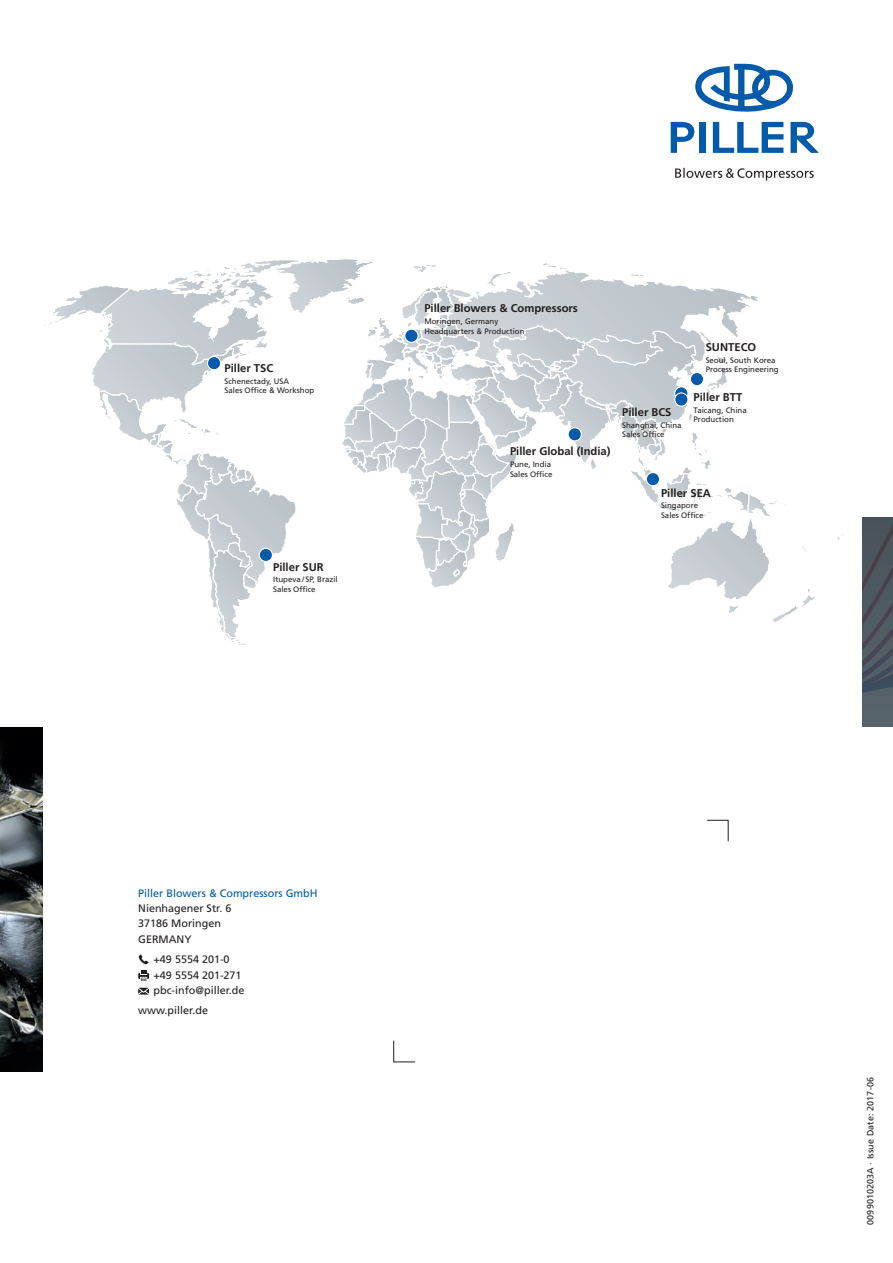
<style>
.page{position:relative;width:893px;height:1263px;background:#fff}
.page>*{position:absolute;margin:0;border:0;box-sizing:border-box;transform-origin:0 0}
.t1{font:700 11.25px "Frutiger";color:#231f20}
.Copy_light_7_2pt{font:10.8px/15.3px "Frutiger";color:#231f20}
.Drucknormzeile{font:9px "Frutiger";letter-spacing:.01em;color:#231f20}
.t2{font:7.8px/9.4px "Frutiger";color:#231f20}
.s1{color:#015aaa}
</style>
<div class="page">
<svg style="left:862px;top:517px;width:31px;height:210px;background:#4c555e"></svg>
<img style="left:0;top:727px;width:43px;height:344px">
<svg style="left:139px;top:954px;width:10px;height:10px"></svg>
<svg style="left:138px;top:971px;width:11px;height:10px"></svg>
<svg style="left:138px;top:988px;width:11px;height:6px"></svg>
<svg style="left:44px;top:259px;width:771px;height:386px"></svg>
<div style="left:207px;top:356px;width:14px;height:14px;background:#015aaa;border-radius:50%"></div>
<div style="left:207px;top:356px;width:14px;height:14px;border:1px solid #fff;border-radius:50%"></div>
<div style="left:646px;top:472px;width:13px;height:14px;background:#015aaa;border-radius:50%"></div>
<div style="left:646px;top:472px;width:14px;height:14px;border:1px solid #fff;border-radius:50%"></div>
<div style="left:690px;top:372px;width:14px;height:14px;background:#015aaa;border-radius:50%"></div>
<div style="left:690px;top:372px;width:14px;height:14px;border:1px solid #fff;border-radius:50%"></div>
<div style="left:568px;top:428px;width:13px;height:13px;background:#015aaa;border-radius:50%"></div>
<div style="left:568px;top:427px;width:14px;height:14px;border:1px solid #fff;border-radius:50%"></div>
<div style="left:259px;top:548px;width:13px;height:13px;background:#015aaa;border-radius:50%"></div>
<div style="left:259px;top:548px;width:14px;height:14px;border:1px solid #fff;border-radius:50%"></div>
<svg style="left:675px;top:387px;width:13px;height:13px"></svg>
<div style="left:674px;top:386px;width:14px;height:15px;border:1px solid #fff;border-radius:50%"></div>
<div style="left:675px;top:393px;width:13px;height:13px;background:#015aaa;border-radius:50%"></div>
<div style="left:674px;top:392px;width:14px;height:15px;border:1px solid #fff;border-radius:50%"></div>
<div style="left:405px;top:329px;width:13px;height:13px;background:#015aaa;border-radius:50%"></div>
<div style="left:404px;top:329px;width:15px;height:14px;border:1px solid #fff;border-radius:50%"></div>
<svg style="left:393px;top:1040px;width:22px;height:23px"></svg>
<svg style="left:707px;top:819px;width:22px;height:23px"></svg>
<svg style="left:695px;top:64px;width:98px;height:48px"></svg>
<div style="left:699px;top:122px;width:6px;height:31px;background:#015aaa"></div>
<svg style="left:671px;top:122px;width:24px;height:31px"></svg>
<svg style="left:791px;top:122px;width:28px;height:31px"></svg>
<svg style="left:713px;top:122px;width:70px;height:31px"></svg>
<svg style="left:675px;top:168px;width:139px;height:13px"></svg>
<p class="t1" style="left:224px;top:361px;width:50px">Piller TSC</p>
<p class="t2" style="left:224px;top:376px;width:91px">Schenectady, USA<br>Sales Office &amp; Workshop</p>
<p class="t1" style="left:273px;top:560px;width:52px">Piller SUR</p>
<p class="t2" style="left:273px;top:575px;width:66px">Itupeva / SP, Brazil<br>Sales Office</p>
<p class="t1" style="left:424px;top:302px;width:155px">Piller Blowers &amp; Compressors</p>
<p class="t2" style="left:424px;top:317px;width:102px">Moringen, Germany<br>Headquarters &amp; Production</p>
<p class="t1" style="left:510px;top:445px;width:102px">Piller Global (India)</p>
<p class="t2" style="left:510px;top:460px;width:44px">Pune, India<br>Sales Office</p>
<p class="t1" style="left:622px;top:406px;width:51px">Piller BCS</p>
<p class="t2" style="left:622px;top:420px;width:61px">Shanghai, China<br>Sales Office</p>
<p class="t1" style="left:706px;top:340px;width:52px">SUNTECO</p>
<p class="t2" style="left:706px;top:355px;width:75px">Seoul, South Korea<br>Process Engineering</p>
<p class="t1" style="left:693px;top:391px;width:50px">Piller BTT</p>
<p class="t2" style="left:693px;top:405px;width:55px">Taicang, China<br>Production</p>
<p class="t1" style="left:661px;top:486px;width:52px">Piller SEA</p>
<p class="t2" style="left:661px;top:501px;width:44px">Singapore<br>Sales Office</p>
<p class="Copy_light_7_2pt" style="left:138px;top:885px;width:181px"><span class="s1">Piller Blowers &amp; Compressors GmbH<br></span>Nienhagener Str. 6<br>37186 Moringen<br>GERMANY</p>
<p class="Copy_light_7_2pt" style="left:153px;top:952px;width:93px">+49 5554 201-0 +49 5554 201-271 pbc-info@piller.de</p>
<p class="Copy_light_7_2pt" style="left:138px;top:1003px;width:71px">www.piller.de</p>
<p class="Drucknormzeile" style="left:865px;top:1225px;width:149px;rotate:-90deg">0099010203A · Issue Date: 2017-06</p>
</div>
